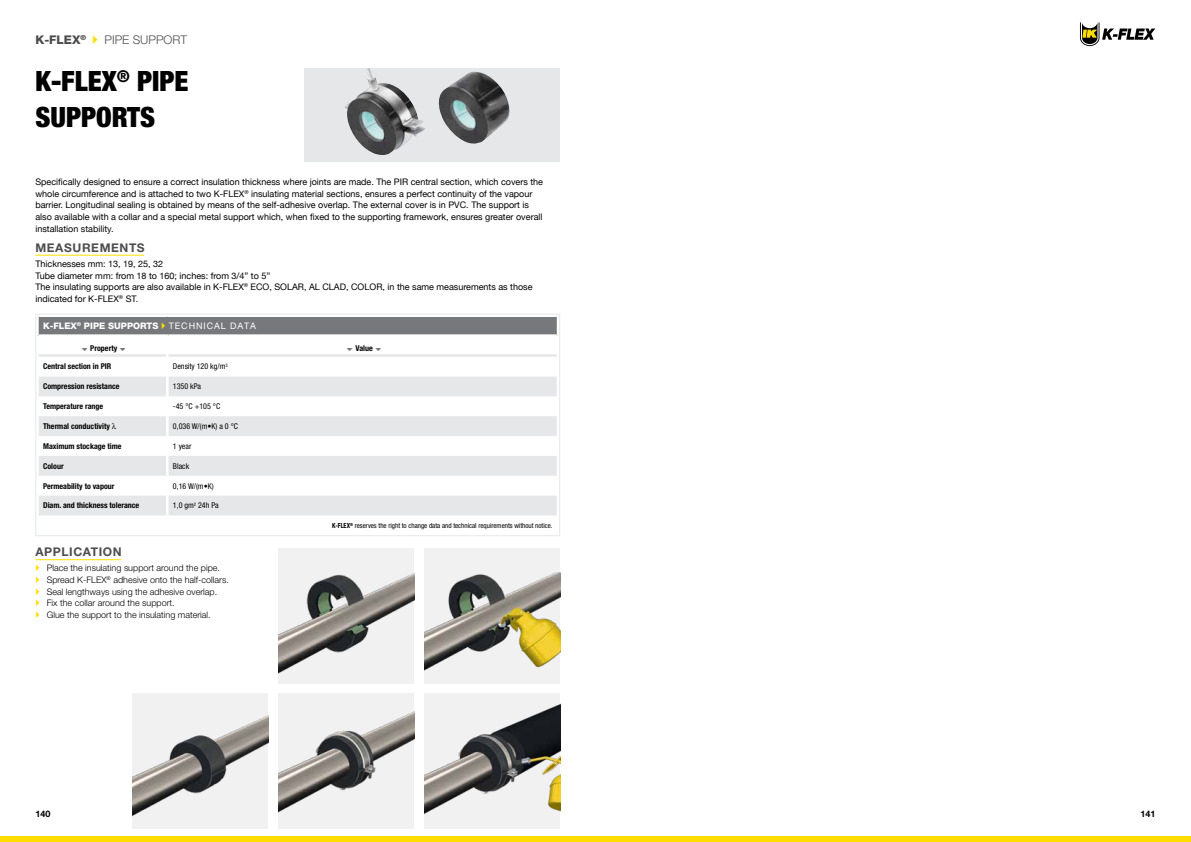
<style>
.page{position:relative;width:1191px;height:842px;background:#fff}
.page>*{position:absolute;margin:0;border:0;box-sizing:border-box;transform-origin:0 0}
.t1{font:900 condensed 28px/35.1px "Helvetica Neue LT Std";color:#000}
.t2{font:700 12px "Helvetica Neue LT Std";letter-spacing:.05em;color:#4d4d4f}
.t3{font:300 12px "Helvetica Neue LT Std";color:#4d4d4f}
.t4{font:800 12px "Helvetica Neue LT Std";color:#4d4d4f}
.t5{font:9px/11.7px "Helvetica Neue";color:#000}
.t6{font:300 9px/11.7px "Helvetica Neue LT Std";color:#000}
.t7{font:800 9px "Helvetica Neue LT Std";color:#fff}
.t8{font:700 9px "Helvetica Neue LT Std";color:#000}
.t9{font:700 condensed 8px "Helvetica Neue LT Std";color:#000}
.t10{font:condensed 8px "Helvetica Neue LT Std";color:#000}
.t11{font:condensed 7px "Helvetica Neue LT Std";color:#000}
.s1{font-weight:400}
.s2{font-weight:700}
</style>
<div class="page">
<div style="left:0;top:836px;width:1191px;height:6px;background:#fd0"></div>
<hr style="left:35px;top:255px;width:109px;height:1px;background:#fd0">
<div style="left:305px;top:68px;width:255px;height:94px;background:#e6e7e8"></div>
<img style="left:344px;top:68px;width:81px;height:87px">
<div style="left:37px;top:316px;width:521px;height:20px;background:#77787b"></div>
<svg style="left:39px;top:377px;width:518px;height:138px;fill:#e6e7e8"></svg>
<hr style="left:39px;top:314px;width:128px;height:3px;background:#fff">
<hr style="left:36px;top:314px;width:3px;height:22px;background:#fff">
<hr style="left:167px;top:314px;width:390px;height:3px;background:#fff">
<hr style="left:557px;top:314px;width:2px;height:22px;background:#fff">
<svg style="left:166px;top:377px;width:2px;height:19px"></svg>
<hr style="left:166px;top:396px;width:2px;height:20px;background:#fff">
<hr style="left:166px;top:416px;width:2px;height:20px;background:#fff">
<hr style="left:166px;top:436px;width:2px;height:20px;background:#fff">
<hr style="left:166px;top:456px;width:2px;height:20px;background:#fff">
<hr style="left:166px;top:476px;width:2px;height:20px;background:#fff">
<svg style="left:166px;top:496px;width:2px;height:19px"></svg>
<hr style="left:39px;top:334px;width:127px;height:3px;background:#fff">
<hr style="left:39px;top:354px;width:127px;height:3px;background:#e6e7e8">
<hr style="left:168px;top:334px;width:389px;height:3px;background:#fff">
<hr style="left:166px;top:334px;width:2px;height:21px;background:#fff">
<hr style="left:168px;top:354px;width:389px;height:3px;background:#e6e7e8">
<div style="left:35px;top:314px;width:525px;height:222px;border:1px solid #e6e7e8"></div>
<img style="left:438px;top:72px;width:72px;height:72px">
<hr style="left:35px;top:559px;width:86px;height:1px;background:#fd0">
<img style="left:424px;top:693px;width:136px;height:136px">
<img style="left:278px;top:693px;width:136px;height:136px">
<img style="left:132px;top:693px;width:136px;height:136px">
<img style="left:424px;top:548px;width:136px;height:135px">
<img style="left:278px;top:548px;width:136px;height:135px">
<svg style="left:1080px;top:22px;width:75px;height:24px"></svg>
<svg style="left:112px;top:423px;width:4px;height:6px"></svg>
<h2 class="t4" style="left:35px;top:32px;width:52px">K-FLEX<sup>®</sup></h2>
<h2 class="t3" style="left:104px;top:32px;width:84px">PIPE SUPPORT</h2>
<h1 class="t1" style="left:35px;top:63px;width:155px">K-FLEX<sup>®</sup> PIPE<br>SUPPORTS</h1>
<p class="t5" style="left:35px;top:176px;width:509px">Specifically designed to ensure a correct insulation thickness where joints are made. The PIR central section, which covers the whole circumference and is attached to two K-FLEX<sup>®</sup> insulating material sections, ensures a perfect continuity of the vapour barrier. Longitudinal sealing is obtained by means of the self-adhesive overlap. The external cover is in PVC. The support is also available with a collar and a special metal support which, when fixed to the supporting framework, ensures greater overall installation stability.</p>
<h2 class="t2" style="left:35px;top:240px;width:111px">MEASUREMENTS</h2>
<p class="t5" style="left:35px;top:258px;width:499px">Thicknesses mm: 13, 19, 25, 32<br>Tube diameter mm: from 18 to 160; inches: from 3/4” to 5”<br>The insulating supports are also available in K-FLEX<sup>®</sup> ECO, SOLAR, AL CLAD, COLOR, in the same measurements as those indicated for K-FLEX<sup>®</sup> ST.</p>
<p class="t7" style="left:43px;top:321px;width:214px">K-FLEX<sup>®</sup> PIPE SUPPORTS <span class="s1">TECHNICAL DATA</span></p>
<p class="t9" style="left:90px;top:343px;width:28px">Property</p>
<p class="t9" style="left:355px;top:343px;width:19px">Value</p>
<p class="t9" style="left:43px;top:362px;width:70px">Central section in PIR</p>
<p class="t10" style="left:173px;top:362px;width:56px">Density 120 kg/m<sup>3</sup></p>
<p class="t9" style="left:43px;top:382px;width:78px">Compression resistance</p>
<p class="t10" style="left:173px;top:382px;width:30px">1350 kPa</p>
<p class="t9" style="left:43px;top:401px;width:62px">Temperature range</p>
<p class="t10" style="left:173px;top:402px;width:49px">-45 °C +105 °C</p>
<p class="t9" style="left:43px;top:421px;width:68px">Thermal conductivity</p>
<p class="t10" style="left:173px;top:422px;width:67px">0,036 W/(m•K) a 0 °C</p>
<p class="t9" style="left:43px;top:441px;width:80px">Maximum stockage time</p>
<p class="t10" style="left:173px;top:441px;width:20px">1 year</p>
<p class="t9" style="left:43px;top:461px;width:22px">Colour</p>
<p class="t10" style="left:173px;top:461px;width:18px">Black</p>
<p class="t9" style="left:43px;top:481px;width:73px">Permeability to vapour</p>
<p class="t10" style="left:173px;top:481px;width:42px">0,16 W/(m•K)</p>
<p class="t9" style="left:43px;top:501px;width:98px">Diam. and thickness tolerance</p>
<p class="t10" style="left:173px;top:501px;width:47px">1,0 gm<sup>2</sup> 24h Pa</p>
<p class="t11" style="left:332px;top:521px;width:222px"><span class="s2">K-FLEX</span><sup>®</sup> reserves the right to change data and technical requirements without notice.</p>
<h2 class="t2" style="left:35px;top:545px;width:88px">APPLICATION</h2>
<p class="t6" style="left:47px;top:562px;width:184px">Place the insulating support around the pipe.<br>Spread K-FLEX<sup>®</sup> adhesive onto the half-collars.<br>Seal lengthways using the adhesive overlap.<br>Fix the collar around the support.<br>Glue the support to the insulating material.</p>
<p class="t8" style="left:35px;top:808px;width:17px">140</p>
<p class="t8" style="left:1140px;top:808px;width:17px">141</p>
</div>
